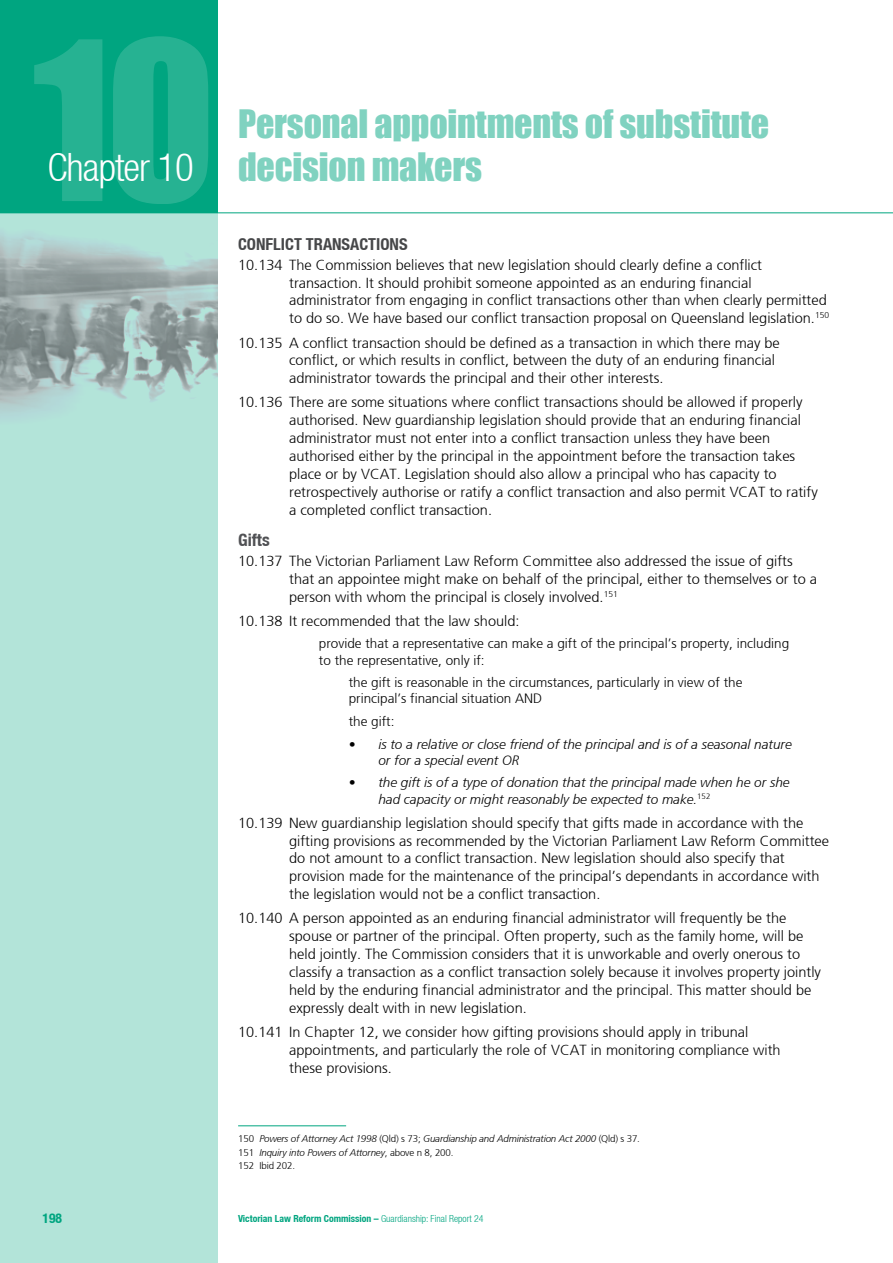
<style>
.page{position:relative;width:893px;height:1263px;background:#fff}
.page>*{position:absolute;margin:0;border:0;box-sizing:border-box;transform-origin:0 0}
.t1{font:204.6px "Impact";color:#fff}
.t2{font:300 condensed 39px "Helvetica Neue LT";letter-spacing:-.025em;color:#fff}
.t3{font:36px/43.2px "Impact";letter-spacing:-.005em;color:#80d2c0}
.t4{font:700 condensed 17.25px "Helvetica Neue LT";color:#505154}
.t5{font:700 condensed 16.5px "Helvetica Neue LT";color:#464749}
.t6{font:300 14.55px/17.9px "Frutiger";color:#000}
.t7{font:300 13.5px/16.2px "Frutiger";color:#000}
.t8{font:italic 300 13.5px/16.2px "Frutiger";color:#000}
.t9{font:700 condensed 13.5px "Helvetica Neue LT";color:#00a580}
.t10{font:italic 300 9.75px/13.8px "Frutiger";letter-spacing:-.015em;color:#000}
.t11{font:700 condensed 9.75px "Helvetica Neue LT";color:#00a580}
.s1{font-style:normal}
.s2{font-weight:300}
</style>
<div class="page">
<div style="left:0;top:191px;width:217px;height:1072px;background:#b3e4d9"></div>
<div style="left:0;top:0;width:217px;height:213px;background:#00a580"></div>
<hr style="left:0;top:213px;width:893px;height:1px;background:#00a580">
<img style="left:0;top:213px;width:217px;height:205px">
<hr style="left:238px;top:1125px;width:108px;height:1px;background:#00a580">
<h1 class="t1" style="left:33px;top:-38px;width:184px">10</h1>
<h2 class="t2" style="left:47px;top:145px;width:148px">Chapter 10</h2>
<h3 class="t3" style="left:238px;top:101px;width:533px">Personal appointments of substitute decision makers</h3>
<p class="t5" style="left:238px;top:234px;width:44px">Conflict</p>
<p class="t5" style="left:306px;top:234px;width:45px">transacti</p>
<p class="t5" style="left:380px;top:234px;width:27px">ons</p>
<p class="t6" style="left:289px;top:256px;width:541px;text-indent:-51px">10.134 The Commission believes that new legislation should clearly define a conflict transaction. It should prohibit someone appointed as an enduring financial administrator from engaging in conflict transactions other than when clearly permitted to do so. We have based our conflict transaction proposal on Queensland legislation.<sup>150</sup></p>
<p class="t6" style="left:289px;top:334px;width:492px;text-indent:-51px">10.135 A conflict transaction should be defined as a transaction in which there may be conflict, or which results in conflict, between the duty of an enduring financial administrator towards the principal and their other interests.</p>
<p class="t6" style="left:289px;top:394px;width:530px;text-indent:-51px">10.136 There are some situations where conflict transactions should be allowed if properly authorised. New guardianship legislation should provide that an enduring financial administrator must not enter into a conflict transaction unless they have been authorised either by the principal in the appointment before the transaction takes place or by VCAT. Legislation should also allow a principal who has capacity to retrospectively authorise or ratify a conflict transaction and also permit VCAT to ratify a completed conflict transaction.</p>
<p class="t4" style="left:238px;top:529px;width:33px">Gifts</p>
<p class="t6" style="left:289px;top:552px;width:529px;text-indent:-51px">10.137 The Victorian Parliament Law Reform Committee also addressed the issue of gifts that an appointee might make on behalf of the principal, either to themselves or to a person with whom the principal is closely involved.<sup>151</sup></p>
<p class="t6" style="left:238px;top:612px;width:283px">10.138 It recommended that the law should:</p>
<p class="t7" style="left:319px;top:636px;width:472px">provide that a representative can make a gift of the principal’s property, including to the representative, only if:</p>
<p class="t7" style="left:349px;top:675px;width:395px">the gift is reasonable in the circumstances, particularly in view of the principal’s financial situation AND</p>
<p class="t7" style="left:349px;top:713px;width:47px">the gift:</p>
<p class="t8" style="left:378px;top:736px;width:415px;text-indent:-30px">• is to a relative or close friend of the principal and is of a seasonal nature or for a special event OR</p>
<p class="t8" style="left:378px;top:775px;width:413px;text-indent:-30px">• the gift is of a type of donation that the principal made when he or she had capacity or might reasonably be expected to make.<sup>152</sup></p>
<p class="t6" style="left:289px;top:814px;width:541px;text-indent:-51px">10.139 New guardianship legislation should specify that gifts made in accordance with the gifting provisions as recommended by the Victorian Parliament Law Reform Committee do not amount to a conflict transaction. New legislation should also specify that provision made for the maintenance of the principal’s dependants in accordance with the legislation would not be a conflict transaction.</p>
<p class="t6" style="left:289px;top:910px;width:533px;text-indent:-51px">10.140 A person appointed as an enduring financial administrator will frequently be the spouse or partner of the principal. Often property, such as the family home, will be held jointly. The Commission considers that it is unworkable and overly onerous to classify a transaction as a conflict transaction solely because it involves property jointly held by the enduring financial administrator and the principal. This matter should be expressly dealt with in new legislation.</p>
<p class="t6" style="left:289px;top:1023px;width:493px;text-indent:-51px">10.141 In Chapter 12, we consider how gifting provisions should apply in tribunal appointments, and particularly the role of VCAT in monitoring compliance with these provisions.</p>
<p class="t10" style="left:238px;top:1131px;width:403px"><span class="s1">150</span> Powers of Attorney Act 1998 <span class="s1">(Qld) s 73;</span> Guardianship and Administration Act 2000 <span class="s1">(Qld) s 37.<br>151</span> Inquiry into Powers of Attorney<span class="s1">, above n 8, 200.<br>152 Ibid 202.</span></p>
<p class="t9" style="left:43px;top:1209px;width:21px">198</p>
<p class="t11" style="left:238px;top:1213px;width:247px">Victorian Law Reform Commission – <span class="s2">Guardianship: Final Report 24</span></p>
</div>
